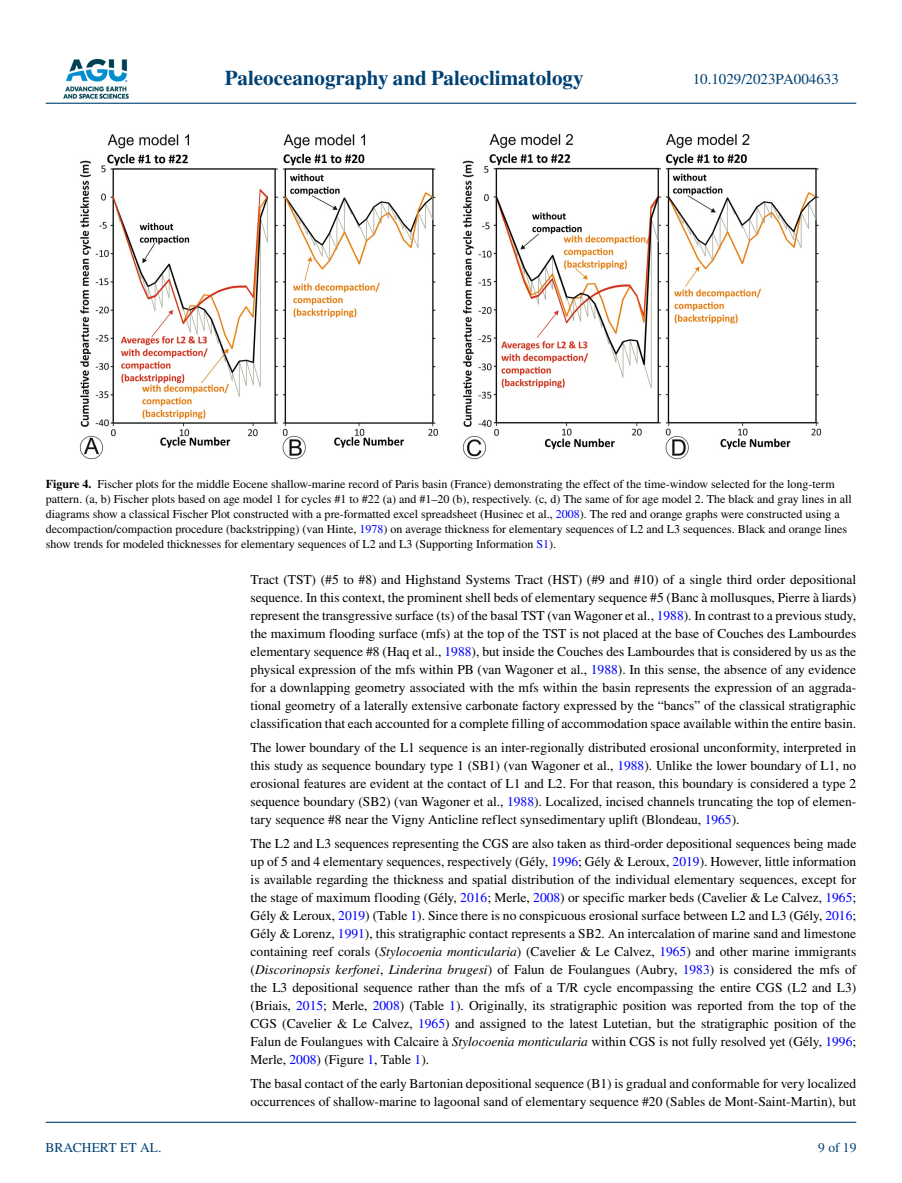
<style>
.page{position:relative;width:902px;height:1183px;background:#fff}
.page>*{position:absolute;margin:0;border:0;box-sizing:border-box;transform-origin:0 0}
.t1{font:700 21px "STIX";color:#004174}
.t2{font:15px "STIX";color:#004174}
.t3{font:13.5px/18px "STIX";color:#000;text-align:justify}
.t4{font:13.5px "STIX";color:#004174}
.t5{font:12px/15px "STIX";color:#000}
.s1{font-weight:700}
.s2{color:#00f}
.s3{font-style:italic}
</style>
<div class="page">
<img style="left:63px;top:60px;width:65px;height:39px">
<hr style="left:46px;top:103px;width:810px;height:1px;background:#004174">
<hr style="left:46px;top:1121px;width:810px;height:1px;background:#004174">
<img style="left:79px;top:134px;width:742px;height:325px">
<h1 class="t1" style="left:225px;top:66px;width:360px">Paleoceanography and Paleoclimatology</h1>
<p class="t2" style="left:692px;top:69px;width:148px">10.1029/2023PA004633</p>
<p class="t5" style="left:46px;top:477px;width:807px"><span class="s1">Figure 4.</span> Fischer plots for the middle Eocene shallow-marine record of Paris basin (France) demonstrating the effect of the time-window selected for the long-term pattern. (a, b) Fischer plots based on age model 1 for cycles #1 to #22 (a) and #1–20 (b), respectively. (c, d) The same of for age model 2. The black and gray lines in all diagrams show a classical Fischer Plot constructed with a pre-formatted excel spreadsheet (Husinec et al., <span class="s2">2008</span>). The red and orange graphs were constructed using a decompaction/compaction procedure (backstripping) (van Hinte, <span class="s2">1978</span>) on average thickness for elementary sequences of L2 and L3 sequences. Black and orange lines show trends for modeled thicknesses for elementary sequences of L2 and L3 (Supporting Information <span class="s2">S1</span>).</p>
<p class="t4" style="left:45px;top:1138px;width:117px">BRACHERT ET AL.</p>
<p class="t3" style="left:250px;top:571px;width:607px">Tract (TST) (#5 to #8) and Highstand Systems Tract (HST) (#9 and #10) of a single third order depositional sequence. In this context, the prominent shell beds of elementary sequence #5 (Banc à mollusques, Pierre à liards) represent the transgressive surface (ts) of the basal TST (van Wagoner et al., <span class="s2">1988</span>). In contrast to a previous study, the maximum flooding surface (mfs) at the top of the TST is not placed at the base of Couches des Lambourdes elementary sequence #8 (Haq et al., <span class="s2">1988</span>), but inside the Couches des Lambourdes that is considered by us as the physical expression of the mfs within PB (van Wagoner et al., <span class="s2">1988</span>). In this sense, the absence of any evidence for a downlapping geometry associated with the mfs within the basin represents the expression of an aggrada&shy;tional geometry of a laterally extensive carbonate factory expressed by the “bancs” of the classical stratigraphic classification that each accounted for a complete filling of accommodation space available within the entire basin.</p>
<p class="t3" style="left:250px;top:739px;width:607px">The lower boundary of the L1 sequence is an inter-regionally distributed erosional unconformity, interpreted in this study as sequence boundary type 1 (SB1) (van Wagoner et al., <span class="s2">1988</span>). Unlike the lower boundary of L1, no erosional features are evident at the contact of L1 and L2. For that reason, this boundary is considered a type 2 sequence boundary (SB2) (van Wagoner et al., <span class="s2">1988</span>). Localized, incised channels truncating the top of elemen&shy;tary sequence #8 near the Vigny Anticline reflect synsedimentary uplift (Blondeau, <span class="s2">1965</span>).</p>
<p class="t3" style="left:250px;top:835px;width:607px">The L2 and L3 sequences representing the CGS are also taken as third-order depositional sequences being made up of 5 and 4 elementary sequences, respectively (Gély, <span class="s2">1996</span>; Gély &amp; Leroux, <span class="s2">2019</span>). However, little information is available regarding the thickness and spatial distribution of the individual elementary sequences, except for the stage of maximum flooding (Gély, <span class="s2">2016</span>; Merle, <span class="s2">2008</span>) or specific marker beds (Cavelier &amp; Le Calvez, <span class="s2">1965</span>; Gély &amp; Leroux, <span class="s2">2019</span>) (Table <span class="s2">1</span>). Since there is no conspicuous erosional surface between L2 and L3 (Gély, <span class="s2">2016</span>; Gély &amp; Lorenz, <span class="s2">1991</span>), this stratigraphic contact represents a SB2. An intercalation of marine sand and limestone containing reef corals (<span class="s3">Stylocoenia monticularia</span>) (Cavelier &amp; Le Calvez, <span class="s2">1965</span>) and other marine immigrants (<span class="s3">Discorinopsis kerfonei</span>, <span class="s3">Linderina brugesi</span>) of Falun de Foulangues (Aubry, <span class="s2">1983</span>) is considered the mfs of the L3 depositional sequence rather than the mfs of a T/R cycle encompassing the entire CGS (L2 and L3) (Briais, <span class="s2">2015</span>; Merle, <span class="s2">2008</span>) (Table <span class="s2">1</span>). Originally, its stratigraphic position was reported from the top of the CGS (Cavelier &amp; Le Calvez, <span class="s2">1965</span>) and assigned to the latest Lutetian, but the stratigraphic position of the Falun de Foulangues with Calcaire à <span class="s3">Stylocoenia monticularia</span> within CGS is not fully resolved yet (Gély, <span class="s2">1996</span>; Merle, <span class="s2">2008</span>) (Figure <span class="s2">1</span>, Table <span class="s2">1</span>).</p>
<p class="t3" style="left:250px;top:1075px;width:607px">The basal contact of the early Bartonian depositional sequence (B1) is gradual and conformable for very localized occurrences of shallow-marine to lagoonal sand of elementary sequence #20 (Sables de Mont-Saint-Martin), but</p>
<p class="t4" style="left:818px;top:1138px;width:40px">9 of 19</p>
</div>
